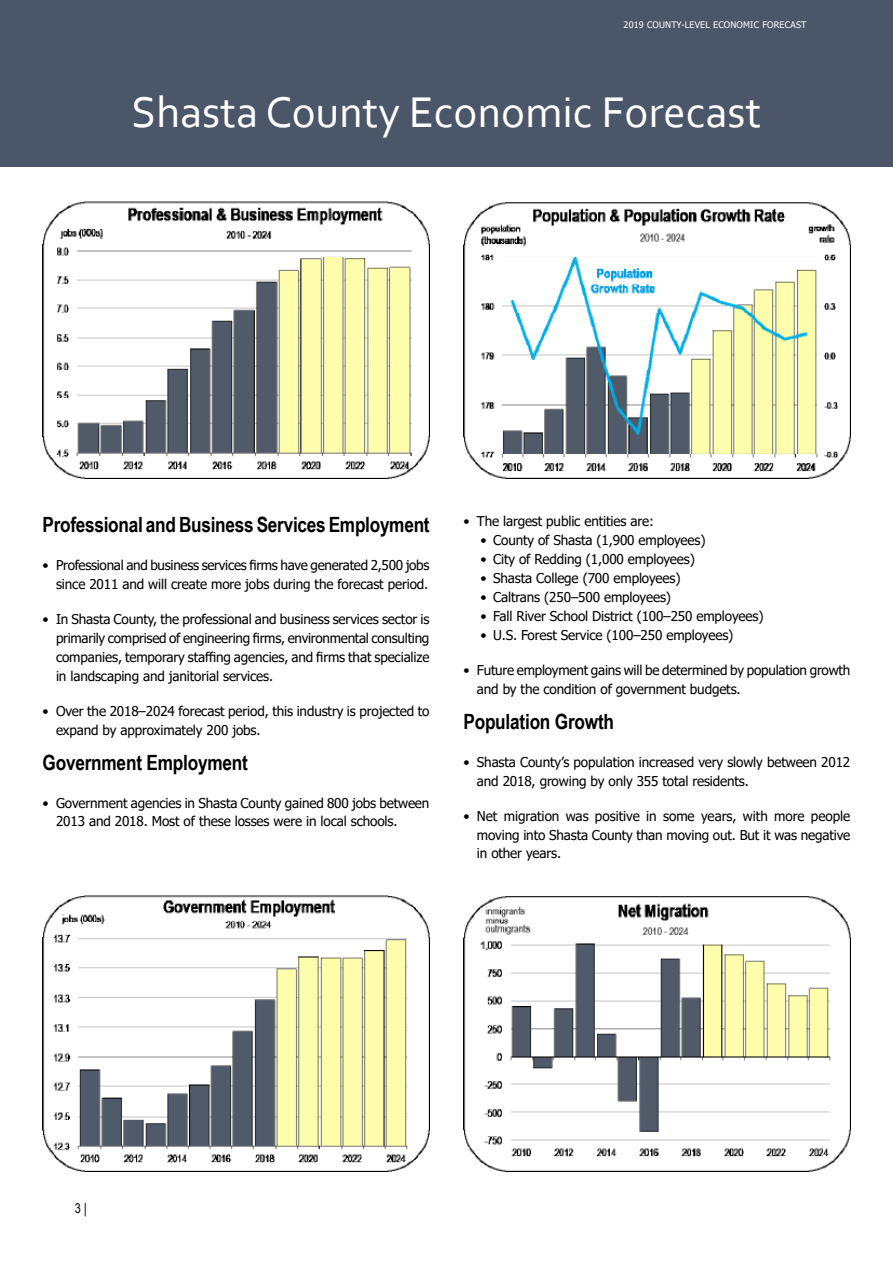
<style>
.page{position:relative;width:893px;height:1263px;background:#fff}
.page>*{position:absolute;margin:0;border:0;box-sizing:border-box;transform-origin:0 0}
.t1{font:45px "Corbel";color:#fff}
.Profile_Subhead_1{font:700 21px "Arial Narrow";letter-spacing:-.015em;color:#000}
.t2{font:13.5px/18.9px "Tahoma";letter-spacing:-.01em;color:#000}
.t3{font:13.5px "Arial Narrow";color:#000}
.t4{font:9px "Tahoma";letter-spacing:.02em;color:#fff}
.s1{font-family:"Myriad Pro"}
</style>
<div class="page">
<div style="left:0;top:0;width:893px;height:167px;background:#4b5768"></div>
<img style="left:43px;top:201px;width:387px;height:277px">
<img style="left:43px;top:895px;width:387px;height:277px">
<img style="left:463px;top:202px;width:387px;height:276px">
<img style="left:463px;top:896px;width:387px;height:276px">
<p class="t4" style="left:624px;top:19px;width:184px">2019 COUNTY-LEVEL ECONOMIC FORECAST</p>
<h1 class="t1" style="left:131px;top:84px;width:631px">Shasta County Economic Forecast</h1>
<p class="Profile_Subhead_1" style="left:43px;top:509px;width:389px">Professional and Business Services Employment</p>
<p class="t2" style="left:43px;top:556px;width:388px;text-align:right">• Professional and business services firms have generated 2,500 jobs since 2011 and will create more jobs during the forecast period.</p>
<p class="t2" style="left:56px;top:610px;width:375px;text-align:justify;text-indent:-14px">• In Shasta County, the professional and business services sector is primarily comprised of engineering firms, environmental consulting companies, temporary staffing agencies, and firms that specialize in landscaping and janitorial services.</p>
<p class="t2" style="left:56px;top:702px;width:375px;text-indent:-14px">• Over the 2018–2024 forecast period, this industry is projected to expand by approximately 200 jobs.</p>
<p class="Profile_Subhead_1" style="left:43px;top:746px;width:207px">Government Employment</p>
<p class="t2" style="left:56px;top:794px;width:375px;text-indent:-14px">• Government agencies in Shasta County gained 800 jobs between<br>2013 and 2018. Most of these losses were in local schools.</p>
<p class="t2" style="left:463px;top:513px;width:192px">• The largest public entities are:</p>
<p class="t2" style="left:480px;top:532px;width:227px">• County of Shasta (1,900 employees)</p>
<p class="t2" style="left:480px;top:550px;width:216px">• City of Redding (1,000 employees)</p>
<p class="t2" style="left:480px;top:569px;width:202px">• Shasta College (700 employees)</p>
<p class="t2" style="left:480px;top:588px;width:192px">• Caltrans (250–500 employees)</p>
<p class="t2" style="left:480px;top:607px;width:285px">• Fall River School District (100–250 employees)</p>
<p class="t2" style="left:480px;top:626px;width:254px">• U.S. Forest Service (100–250 employees)</p>
<p class="t2" style="left:477px;top:661px;width:375px;text-indent:-14px">• Future employment gains will be determined by population growth and by the condition of government budgets.</p>
<p class="Profile_Subhead_1" style="left:463px;top:705px;width:152px">Population Growth</p>
<p class="t2" style="left:477px;top:753px;width:375px;text-indent:-14px">• Shasta County’s population increased very slowly between 2012 and 2018, growing by only 355 total residents.</p>
<p class="t2" style="left:477px;top:807px;width:375px;text-align:justify;text-indent:-14px">• Net migration was positive in some years, with more people moving into Shasta County than moving out. But it was negative in other years.</p>
<p class="t3" style="left:75px;top:1198px;width:14px">3 <span class="s1">|</span></p>
</div>
